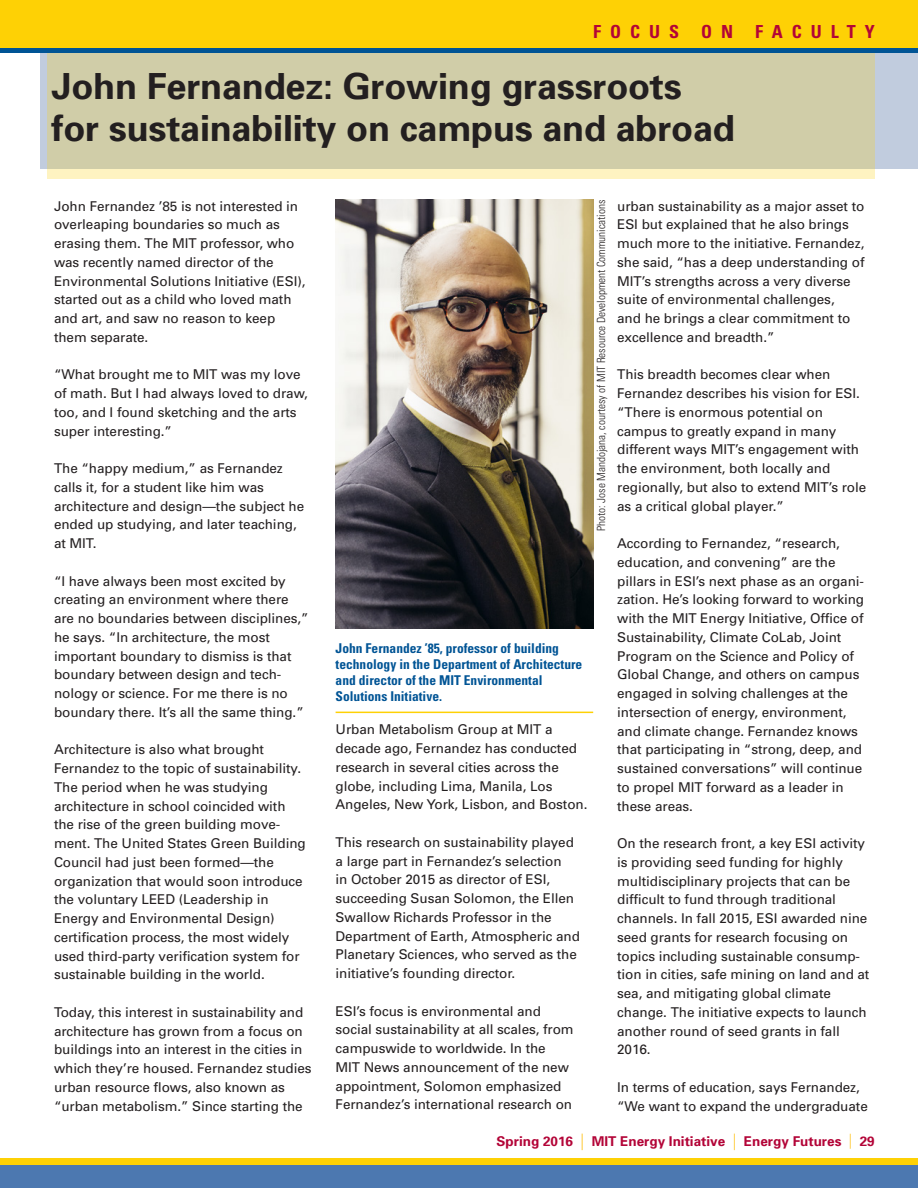
<style>
.page{position:relative;width:918px;height:1188px;background:#fff}
.page>*{position:absolute;margin:0;border:0;box-sizing:border-box;transform-origin:0 0}
.Title___story{font:700 36px/42px "Univers";letter-spacing:-.005em;color:#231f20}
.t1{font:700 condensed 18px "Univers";letter-spacing:.5em;color:#b30437}
.main_text{font:13.5px/18.8px "Univers";letter-spacing:-.005em;color:#231f20}
.t2{font:700 condensed 13.5px/16.2px "Univers";color:#005495}
.t3{font:700 13.5px "Univers";color:#b30437}
.photo_credit{font:300 condensed 11.25px "Univers";color:#231f20}
.s1{font-weight:300;font-stretch:condensed;font-size:16.5px;color:#fec422}
.s2{font-weight:300;font-stretch:condensed;font-size:15px;color:#fec422}
</style>
<div class="page">
<div style="left:40px;top:51px;width:878px;height:117px;background:#c1ccde"></div>
<svg style="left:47px;top:53px;width:828px;height:126px;fill:#d0cda8"></svg>
<div style="left:0;top:19px;width:918px;height:34px;background:#005495"></div>
<div style="left:0;top:0;width:918px;height:48px;background:#fed105"></div>
<div style="left:0;top:1158px;width:918px;height:24px;background:#fed105"></div>
<div style="left:0;top:1166px;width:918px;height:22px;background:#4c78b0"></div>
<img style="left:336px;top:200px;width:257px;height:429px">
<hr style="left:336px;top:712px;width:257px;height:1px;background:#fed105">
<p class="t1" style="left:593px;top:21px;width:283px">FOCUS ON FACULTY</p>
<p class="Title___story" style="left:52px;top:64px;width:685px">John Fernandez: Growing grassroots for sustainability on campus and abroad</p>
<p class="main_text" style="left:54px;top:196px;width:253px">John Fernandez ’85 is not interested in overleaping boundaries so much as erasing them. The MIT professor, who was recently named director of the Environmental Solutions Initiative (ESI), started out as a child who loved math and art, and saw no reason to keep them separate.</p>
<p class="main_text" style="left:54px;top:365px;width:255px">“What brought me to MIT was my love of math. But I had always loved to draw, too, and I found sketching and the arts super interesting.”</p>
<p class="main_text" style="left:54px;top:459px;width:252px">The “happy medium,” as Fernandez calls it, for a student like him was architecture and design—the subject he ended up studying, and later teaching, at MIT.</p>
<p class="main_text" style="left:54px;top:571px;width:256px">“I have always been most excited by creating an environment where there are no boundaries between disciplines,” he says. “In architecture, the most important boundary to dismiss is that boundary between design and tech&shy;nology or science. For me there is no boundary there. It’s all the same thing.”</p>
<p class="main_text" style="left:54px;top:740px;width:253px">Architecture is also what brought Fernandez to the topic of sustainability.<br>The period when he was studying architecture in school coincided with the rise of the green building move&shy;ment. The United States Green Building Council had just been formed—the organization that would soon introduce the voluntary LEED (Leadership in Energy and Environmental Design) certification process, the most widely used third-party verification system for sustainable building in the world.</p>
<p class="main_text" style="left:54px;top:1003px;width:259px">Today, this interest in sustainability and architecture has grown from a focus on buildings into an interest in the cities in which they’re housed. Fernandez studies urban resource flows, also known as “urban metabolism.” Since starting the</p>
<p class="t2" style="left:336px;top:640px;width:248px">John Fernandez ’85, professor of building technology in the Department of Architecture and director of the MIT Environmental Solutions Initiative.</p>
<p class="main_text" style="left:336px;top:720px;width:253px">Urban Metabolism Group at MIT a decade ago, Fernandez has conducted research in several cities across the globe, including Lima, Manila, Los Angeles, New York, Lisbon, and Boston.</p>
<p class="main_text" style="left:336px;top:833px;width:246px">This research on sustainability played a large part in Fernandez’s selection<br>in October 2015 as director of ESI, succeeding Susan Solomon, the Ellen Swallow Richards Professor in the Department of Earth, Atmospheric and Planetary Sciences, who served as the initiative’s founding director.</p>
<p class="main_text" style="left:336px;top:1001px;width:240px">ESI’s focus is environmental and social sustainability at all scales, from campuswide to worldwide. In the MIT News announcement of the new appointment, Solomon emphasized Fernandez’s international research on</p>
<p class="photo_credit" style="left:594px;top:531px;width:333px;rotate:-90deg">Photo: Jose Mandojana, courtesy of MIT Resource Development Communications</p>
<p class="main_text" style="left:617px;top:196px;width:249px">urban sustainability as a major asset to ESI but explained that he also brings much more to the initiative. Fernandez, she said, “has a deep understanding of MIT’s strengths across a very diverse suite of environmental challenges,<br>and he brings a clear commitment to excellence and breadth.”</p>
<p class="main_text" style="left:617px;top:365px;width:251px">This breadth becomes clear when Fernandez describes his vision for ESI. “There is enormous potential on campus to greatly expand in many different ways MIT’s engagement with the environment, both locally and regionally, but also to extend MIT’s role as a critical global player.”</p>
<p class="main_text" style="left:617px;top:534px;width:248px">According to Fernandez, “research, education, and convening” are the pillars in ESI’s next phase as an organi&shy;zation. He’s looking forward to working with the MIT Energy Initiative, Office of Sustainability, Climate CoLab, Joint Program on the Science and Policy of Global Change, and others on campus engaged in solving challenges at the intersection of energy, environment, and climate change. Fernandez knows that participating in “strong, deep, and sustained conversations” will continue to propel MIT forward as a leader in these areas.</p>
<p class="main_text" style="left:617px;top:834px;width:254px">On the research front, a key ESI activity is providing seed funding for highly multidisciplinary projects that can be difficult to fund through traditional channels. In fall 2015, ESI awarded nine seed grants for research focusing on topics including sustainable consump&shy;tion in cities, safe mining on land and at sea, and mitigating global climate change. The initiative expects to launch another round of seed grants in fall 2016.</p>
<p class="main_text" style="left:617px;top:1078px;width:252px">In terms of education, says Fernandez, “We want to expand the undergraduate</p>
<p class="t3" style="left:497px;top:1133px;width:380px">Spring 2016 <span class="s1">|</span> MIT Energy Initiative <span class="s1">|</span> Energy Futures <span class="s2">|</span> 29</p>
</div>
